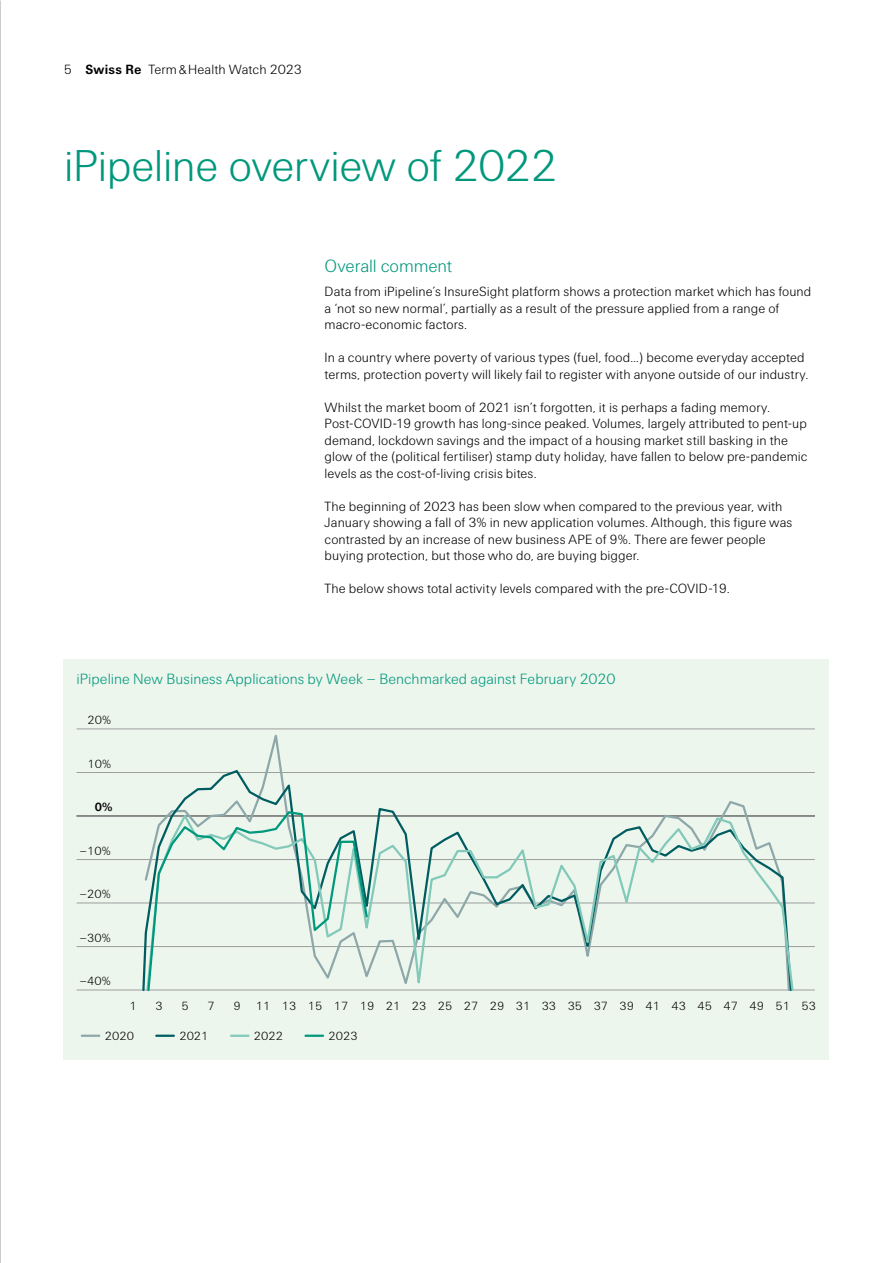
<style>
.page{position:relative;width:893px;height:1263px;background:#fff}
.page>*{position:absolute;margin:0;border:0;box-sizing:border-box;transform-origin:0 0}
.t1{font:300 45px "Swiss Re Sans OT";letter-spacing:-.015em;color:#00987c}
.t2{font:300 18px "Swiss Re Sans OT";letter-spacing:-.01em;color:#00987c}
.t3{font:300 15px "Swiss Re Sans OT";letter-spacing:.005em;color:#00987c}
.t4{font:300 13.5px/16.5px "Swiss Re Sans OT";letter-spacing:.005em;color:#000}
.t5{font:300 12px "Swiss Re Sans OT";color:#000}
.t6{font:700 12px "Swiss Re Sans OT";color:#000}
.s1{font-weight:700}
</style>
<div class="page">
<div style="left:64px;top:659px;width:765px;height:401px;background:#ecf6ed"></div>
<hr style="left:77px;top:990px;width:738px;height:1px;background:#9d9e9e">
<hr style="left:77px;top:946px;width:738px;height:1px;background:#9d9e9e">
<hr style="left:77px;top:903px;width:738px;height:1px;background:#9d9e9e">
<hr style="left:77px;top:859px;width:738px;height:1px;background:#9d9e9e">
<hr style="left:77px;top:772px;width:738px;height:1px;background:#9d9e9e">
<hr style="left:77px;top:729px;width:738px;height:1px;background:#9d9e9e">
<hr style="left:77px;top:816px;width:738px;height:1px;background:#9d9e9e">
<svg style="left:143px;top:728px;width:648px;height:40px"></svg>
<svg style="left:141px;top:768px;width:605px;height:223px"></svg>
<svg style="left:145px;top:811px;width:650px;height:180px"></svg>
<svg style="left:146px;top:810px;width:223px;height:181px"></svg>
<hr style="left:82px;top:1034px;width:17px;height:3px;background:#8ea8aa">
<hr style="left:156px;top:1034px;width:18px;height:3px;background:#005c60">
<hr style="left:231px;top:1034px;width:18px;height:3px;background:#82c9b9">
<hr style="left:305px;top:1034px;width:18px;height:3px;background:#00987c">
<p class="t4" style="left:64px;top:61px;width:240px">5 <span class="s1">Swiss Re</span> Term&amp;Health Watch 2023</p>
<h1 class="t1" style="left:64px;top:140px;width:495px">iPipeline overview of 2022</h1>
<h2 class="t2" style="left:325px;top:255px;width:129px">Overall comment</h2>
<p class="t4" style="left:325px;top:284px;width:488px">Data from iPipeline’s InsureSight platform shows a protection market which has found a ‘not so new normal’, partially as a result of the pressure applied from a range of macro-economic factors.</p>
<p class="t4" style="left:325px;top:350px;width:485px">In a country where poverty of various types (fuel, food…) become everyday accepted terms, protection poverty will likely fail to register with anyone outside of our industry.</p>
<p class="t4" style="left:325px;top:399px;width:484px">Whilst the market boom of 2021 isn’t forgotten, it is perhaps a fading memory.<br>Post-COVID-19 growth has long-since peaked. Volumes, largely attributed to pent-up demand, lockdown savings and the impact of a housing market still basking in the glow of the (political fertiliser) stamp duty holiday, have fallen to below pre-pandemic levels as the cost-of-living crisis bites.</p>
<p class="t4" style="left:325px;top:498px;width:469px">The beginning of 2023 has been slow when compared to the previous year, with January showing a fall of 3% in new application volumes. Although, this figure was contrasted by an increase of new business APE of 9%. There are fewer people buying protection, but those who do, are buying bigger.</p>
<p class="t4" style="left:325px;top:581px;width:407px">The below shows total activity levels compared with the pre-COVID-19.</p>
<p class="t3" style="left:77px;top:670px;width:541px">iPipeline New Business Applications by Week – Benchmarked against February 2020</p>
<p class="t5" style="left:87px;top:713px;width:25px">20%</p>
<p class="t5" style="left:87px;top:757px;width:25px">10%</p>
<p class="t6" style="left:95px;top:800px;width:19px">0%</p>
<p class="t5" style="left:80px;top:844px;width:33px">–10%</p>
<p class="t5" style="left:80px;top:887px;width:33px">–20%</p>
<p class="t5" style="left:80px;top:931px;width:33px">–30%</p>
<p class="t5" style="left:80px;top:974px;width:33px">–40%</p>
<p class="t5" style="left:129px;top:999px;width:9px">1</p>
<p class="t5" style="left:155px;top:999px;width:9px">3</p>
<p class="t5" style="left:181px;top:999px;width:9px">5</p>
<p class="t5" style="left:207px;top:999px;width:9px">7</p>
<p class="t5" style="left:233px;top:999px;width:9px">9</p>
<p class="t5" style="left:256px;top:999px;width:562px">11 13 15 17 19 21 23 25 27 29 31 33 35 37 39 41 43 45 47 49 51 53</p>
<p class="t5" style="left:105px;top:1029px;width:31px">2020</p>
<p class="t5" style="left:179px;top:1029px;width:31px">2021</p>
<p class="t5" style="left:254px;top:1029px;width:31px">2022</p>
<p class="t5" style="left:329px;top:1029px;width:31px">2023</p>
</div>
